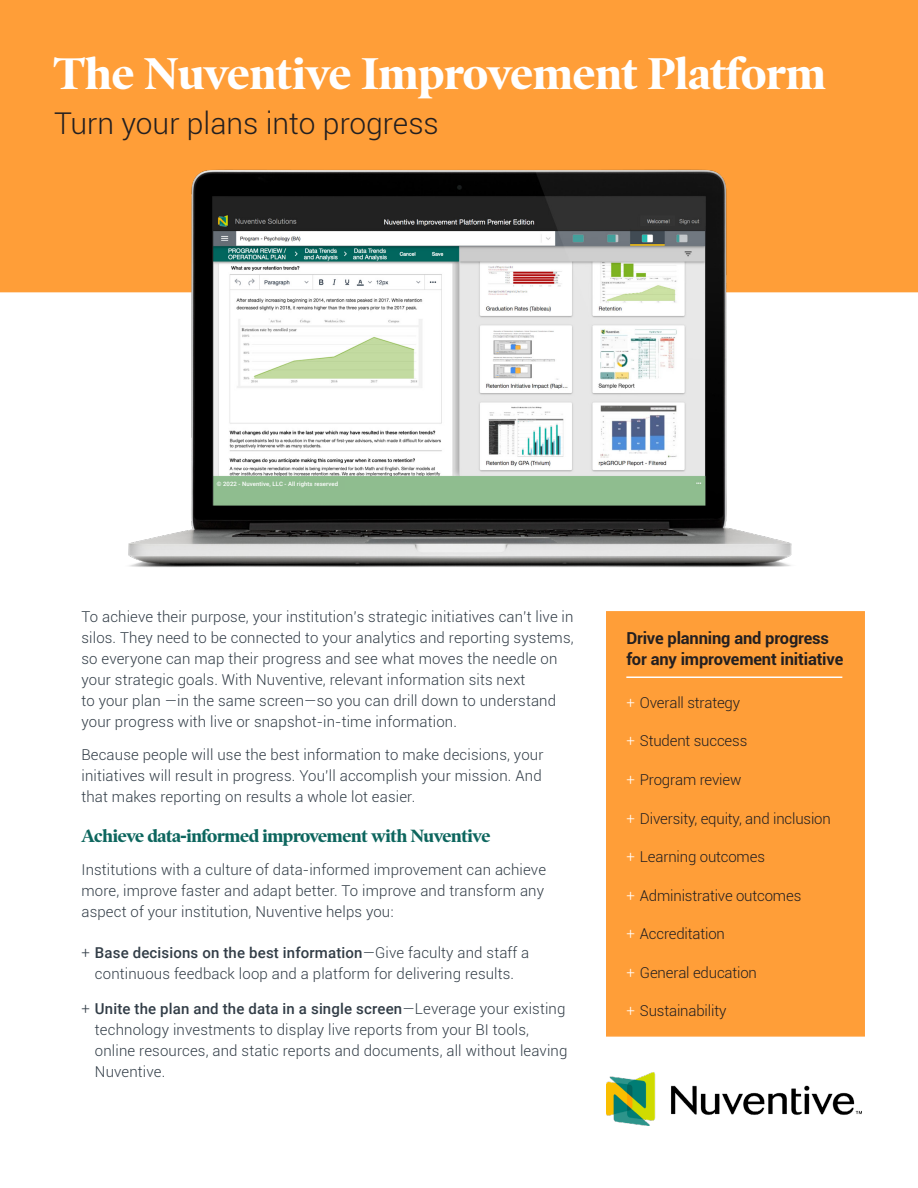
<style>
.page{position:relative;width:918px;height:1188px;background:#fff}
.page>*{position:absolute;margin:0;border:0;box-sizing:border-box;transform-origin:0 0}
.t1{font:700 45px "Poynter OS Disp";color:#fff}
.t2{font:300 30px "Roboto";color:#231f20}
.t3{font:700 18px "Poynter OS Disp";letter-spacing:-.02em;color:#0d665e}
.t4{font:700 16.5px/21px "Roboto";letter-spacing:-.01em;color:#231f20}
.t5{font:300 15px/21px "Roboto";letter-spacing:.01em;color:#323d47}
.t6{font:300 15px "Roboto";letter-spacing:-.01em;color:#231f20}
.Body_Text_Bullets{font:500 6px "Roboto";letter-spacing:.01em;color:#fff}
.s1{font-weight:500}
.s2{color:#fff}
</style>
<div class="page">
<div style="left:0;top:0;width:918px;height:292px;background:#ff9e38"></div>
<div style="left:606px;top:611px;width:259px;height:426px;background:#ff9e38;border:2px solid #ff9e38"></div>
<hr style="left:626px;top:676px;width:216px;height:2px;background:#fff">
<img style="left:606px;top:1073px;width:255px;height:53px">
<img style="left:88px;top:153px;width:745px;height:415px">
<div style="left:217px;top:480px;width:127px;height:9px;background:#8fbc8f"></div>
<p class="t1" style="left:54px;top:48px;width:773px">The Nuventive Improvement Platform</p>
<p class="t2" style="left:54px;top:102px;width:386px">Turn your plans into progress</p>
<p class="Body_Text_Bullets" style="left:217px;top:480px;width:123px">© 2022 - Nuventive, LLC - All rights reserved</p>
<p class="t5" style="left:81px;top:606px;width:494px">To achieve their purpose, your institution’s strategic initiatives can’t live in silos. They need to be connected to your analytics and reporting systems, so everyone can map their progress and see what moves the needle on your strategic goals. With Nuventive, relevant information sits next<br>to your plan —in the same screen—so you can drill down to understand your progress with live or snapshot-in-time information.</p>
<p class="t5" style="left:81px;top:744px;width:464px;text-align:justify">Because people will use the best information to make decisions, your initiatives will result in progress. You’ll accomplish your mission. And that makes reporting on results a whole lot easier.</p>
<p class="t3" style="left:81px;top:826px;width:410px">Achieve data-informed improvement with Nuventive</p>
<p class="t5" style="left:81px;top:859px;width:466px">Institutions with a culture of data-informed improvement can achieve more, improve faster and adapt better. To improve and transform any aspect of your institution, Nuventive helps you:</p>
<p class="t5" style="left:81px;top:942px;width:449px;text-align:center">+ <span class="s1">Base decisions on the best information</span>—Give faculty and staff a continuous feedback loop and a platform for delivering results.</p>
<p class="t5" style="left:95px;top:998px;width:474px;text-indent:-14px">+ <span class="s1">Unite the plan and the data in a single screen</span>—Leverage your existing technology investments to display live reports from your BI tools, online resources, and static reports and documents, all without leaving Nuventive.</p>
<p class="t4" style="left:626px;top:627px;width:218px">Drive planning and progress for any improvement initiative</p>
<p class="t6" style="left:626px;top:692px;width:115px"><span class="s2">+</span> Overall strategy</p>
<p class="t6" style="left:626px;top:731px;width:122px"><span class="s2">+</span> Student success</p>
<p class="t6" style="left:626px;top:769px;width:117px"><span class="s2">+</span> Program review</p>
<p class="t6" style="left:626px;top:808px;width:206px"><span class="s2">+</span> Diversity, equity, and inclusion</p>
<p class="t6" style="left:626px;top:846px;width:140px"><span class="s2">+</span> Learning outcomes</p>
<p class="t6" style="left:626px;top:885px;width:176px"><span class="s2">+</span> Administrative outcomes</p>
<p class="t6" style="left:626px;top:923px;width:100px"><span class="s2">+</span> Accreditation</p>
<p class="t6" style="left:626px;top:962px;width:132px"><span class="s2">+</span> General education</p>
<p class="t6" style="left:626px;top:1001px;width:102px"><span class="s2">+</span> Sustainability</p>
</div>
